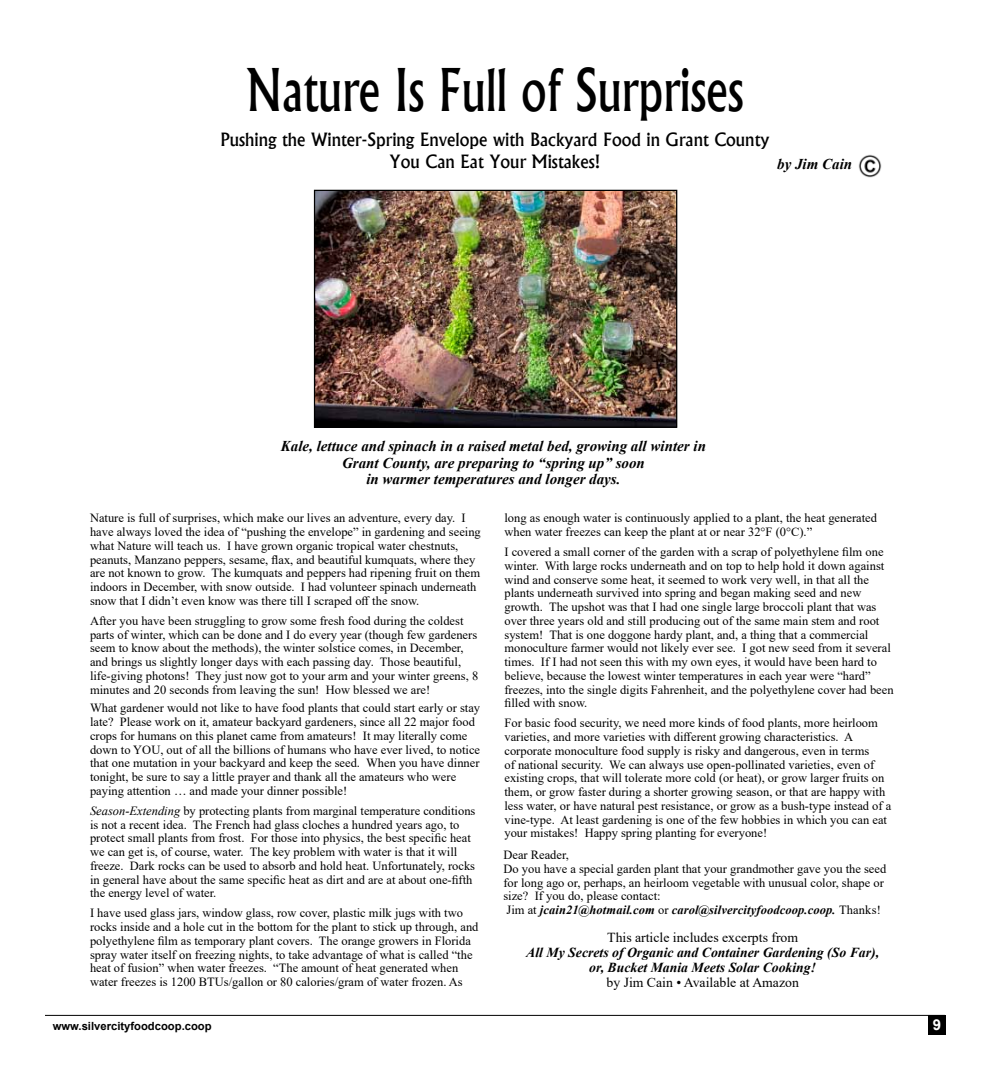
<style>
.page{position:relative;width:990px;height:1080px;background:#fff}
.page>*{position:absolute;margin:0;border:0;box-sizing:border-box;transform-origin:0 0}
.t1{font:500 56.25px "Albertus";color:#000;scale:.8 1}
.t2{font:500 17.5px/21.2px "Albertus";color:#000;text-align:center}
.t3{font:italic 700 15px/16.2px "Times New Roman";color:#000;text-align:center}
.t4{font:700 15px "Arial";color:#fff}
.t5{font:italic 700 13.75px/15px "Times New Roman";color:#000;text-align:center}
.t6{font:13.75px "Times New Roman";color:#000}
.t7{font:12.5px/13.8px "Times New Roman";color:#000}
.t8{font:700 11.25px "Arial";color:#000}
.s1{font-style:italic}
.s2{font-weight:700;font-style:italic}
</style>
<div class="page">
<hr style="left:45px;top:1015px;width:900px;height:1px;background:#000">
<div style="left:928px;top:1015px;width:17px;height:20px;background:#000"></div>
<img style="left:316px;top:192px;width:359px;height:234px">
<div style="left:314px;top:190px;width:363px;height:238px;border:1px solid #000"></div>
<img style="left:858px;top:154px;width:24px;height:23px">
<h1 class="t1" style="left:246px;top:56px;width:624px">Nature Is Full of Surprises</h1>
<h2 class="t2" style="left:221px;top:129px;width:550px">Pushing the Winter-Spring Envelope with Backyard Food in Grant County<br>You Can Eat Your Mistakes!</h2>
<p class="t3" style="left:777px;top:155px;width:77px">by Jim Cain</p>
<p class="t3" style="left:281px;top:438px;width:427px">Kale, lettuce and spinach in a raised metal bed, growing all winter in<br>Grant County, are preparing to “spring up” soon<br>in warmer temperatures and longer days.</p>
<p class="t7" style="left:90px;top:511px;width:392px">Nature is full of surprises, which make our lives an adventure, every day. I have always loved the idea of “pushing the envelope” in gardening and seeing what Nature will teach us. I have grown organic tropical water chestnuts, peanuts, Manzano peppers, sesame, flax, and beautiful kumquats, where they are not known to grow. The kumquats and peppers had ripening fruit on them indoors in December, with snow outside. I had volunteer spinach underneath snow that I didn’t even know was there till I scraped off the snow.</p>
<p class="t7" style="left:90px;top:613px;width:390px">After you have been struggling to grow some fresh food during the coldest parts of winter, which can be done and I do every year (though few gardeners seem to know about the methods), the winter solstice comes, in December, and brings us slightly longer days with each passing day. Those beautiful, life-giving photons! They just now got to your arm and your winter greens, 8 minutes and 20 seconds from leaving the sun! How blessed we are!</p>
<p class="t7" style="left:90px;top:701px;width:392px">What gardener would not like to have food plants that could start early or stay late? Please work on it, amateur backyard gardeners, since all 22 major food crops for humans on this planet came from amateurs! It may literally come down to YOU, out of all the billions of humans who have ever lived, to notice that one mutation in your backyard and keep the seed. When you have dinner tonight, be sure to say a little prayer and thank all the amateurs who were paying attention … and made your dinner possible!</p>
<p class="t7" style="left:90px;top:803px;width:387px"><span class="s1">Season-Extending</span> by protecting plants from marginal temperature conditions is not a recent idea. The French had glass cloches a hundred years ago, to protect small plants from frost. For those into physics, the best specific heat we can get is, of course, water. The key problem with water is that it will freeze. Dark rocks can be used to absorb and hold heat. Unfortunately, rocks in general have about the same specific heat as dirt and are at about one-fifth the energy level of water.</p>
<p class="t7" style="left:90px;top:906px;width:390px">I have used glass jars, window glass, row cover, plastic milk jugs with two rocks inside and a hole cut in the bottom for the plant to stick up through, and polyethylene film as temporary plant covers. The orange growers in Florida spray water itself on freezing nights, to take advantage of what is called “the heat of fusion” when water freezes. “The amount of heat generated when water freezes is 1200 BTUs/gallon or 80 calories/gram of water frozen. As</p>
<p class="t7" style="left:504px;top:511px;width:374px">long as enough water is continuously applied to a plant, the heat generated when water freezes can keep the plant at or near 32°F (0°C).”</p>
<p class="t7" style="left:504px;top:545px;width:391px">I covered a small corner of the garden with a scrap of polyethylene film one winter. With large rocks underneath and on top to help hold it down against wind and conserve some heat, it seemed to work very well, in that all the plants underneath survived into spring and began making seed and new growth. The upshot was that I had one single large broccoli plant that was over three years old and still producing out of the same main stem and root system! That is one doggone hardy plant, and, a thing that a commercial monoculture farmer would not likely ever see. I got new seed from it several times. If I had not seen this with my own eyes, it would have been hard to believe, because the lowest winter temperatures in each year were “hard” freezes, into the single digits Fahrenheit, and the polyethylene cover had been filled with snow.</p>
<p class="t7" style="left:504px;top:716px;width:388px">For basic food security, we need more kinds of food plants, more heirloom varieties, and more varieties with different growing characteristics. A corporate monoculture food supply is risky and dangerous, even in terms<br>of national security. We can always use open-pollinated varieties, even of existing crops, that will tolerate more cold (or heat), or grow larger fruits on them, or grow faster during a shorter growing season, or that are happy with less water, or have natural pest resistance, or grow as a bush-type instead of a vine-type. At least gardening is one of the few hobbies in which you can eat your mistakes! Happy spring planting for everyone!</p>
<p class="t7" style="left:503px;top:848px;width:384px">Dear Reader,<br>Do you have a special garden plant that your grandmother gave you the seed for long ago or, perhaps, an heirloom vegetable with unusual color, shape or size? If you do, please contact:<br>Jim at <span class="s2">jcain21@hotmail.com</span> or <span class="s2">carol@silvercityfoodcoop.coop.</span> Thanks!</p>
<p class="t6" style="left:607px;top:928px;width:192px">This article includes excerpts from</p>
<p class="t5" style="left:526px;top:945px;width:354px">All My Secrets of Organic and Container Gardening (So Far), or, Bucket Mania Meets Solar Cooking!</p>
<p class="t6" style="left:606px;top:973px;width:194px">by Jim Cain • Available at Amazon</p>
<p class="t8" style="left:53px;top:1018px;width:160px">www.silvercityfoodcoop.coop</p>
<p class="t4" style="left:933px;top:1014px;width:10px">9</p>
</div>
